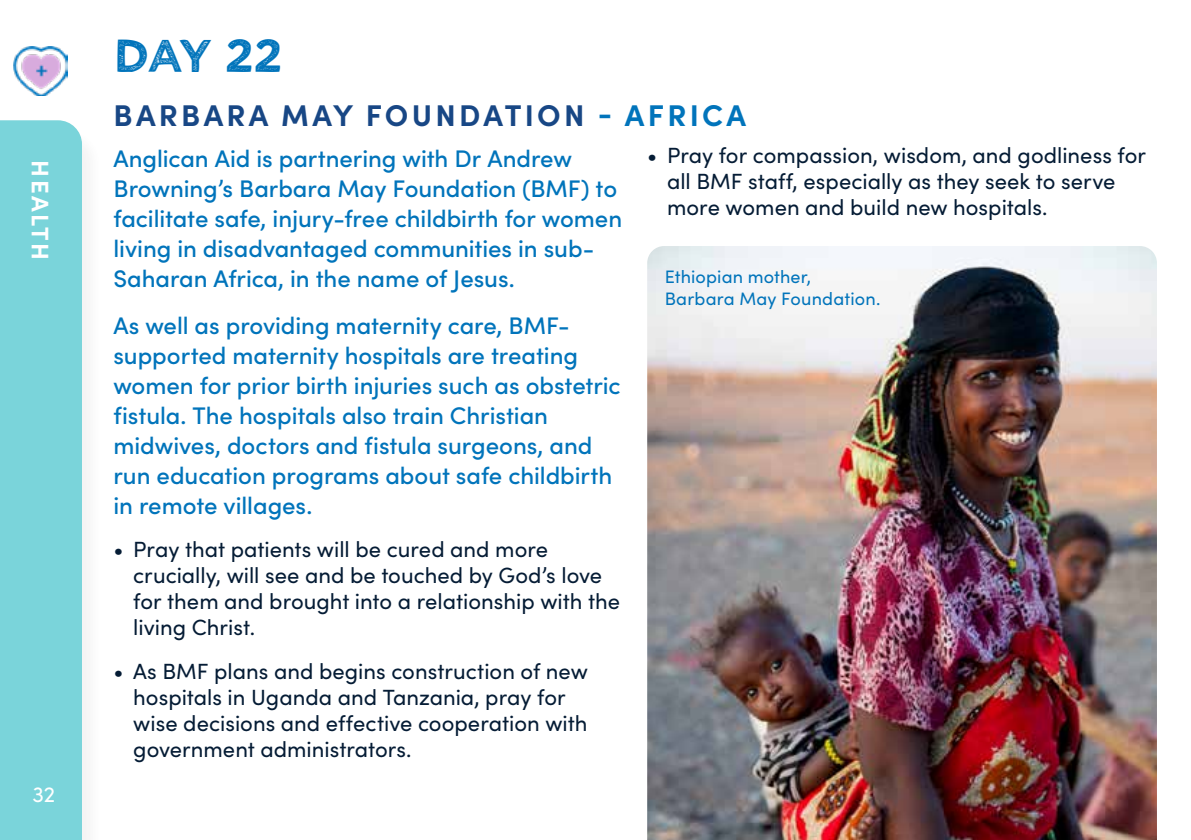
<style>
.page{position:relative;width:1191px;height:840px;background:#fff}
.page>*{position:absolute;margin:0;border:0;box-sizing:border-box;transform-origin:0 0}
.t1{font:46px "Wicked Grit";color:#0174bb}
.t2{font:700 30px "Sofia Pro";letter-spacing:.11em;color:#184785}
.t3{font:500 24px/30px "Sofia Pro";letter-spacing:-.005em;color:#0174bb}
.t4{font:700 24px "Sofia Pro";letter-spacing:.11em;color:#fff}
.t5{font:22px/26px "Sofia Pro";color:#051c35}
.t6{font:22px "Sofia Pro";color:#fff}
.t7{font:18px/22px "Sofia Pro";letter-spacing:.01em;color:#0174bb}
.s1{color:#0174bb}
</style>
<div class="page">
<div style="left:0;top:126px;width:104px;height:713px;background:#f9f9f9"></div>
<div style="left:0;top:120px;width:82px;height:719px;background:#7ad4da"></div>
<img style="left:13px;top:47px;width:55px;height:49px">
<img style="left:647px;top:246px;width:510px;height:593px">
<p class="t4" style="left:59px;top:160px;width:102px;rotate:90deg">HEALTH</p>
<p class="t6" style="left:32px;top:777px;width:24px">32</p>
<h1 class="t1" style="left:113px;top:26px;width:171px">DAY 22</h1>
<p class="t2" style="left:114px;top:92px;width:634px">BARBARA MAY FOUNDATION <span class="s1">- AFRICA</span></p>
<p class="t3" style="left:113px;top:142px;width:510px">Anglican Aid is partnering with Dr Andrew Browning’s Barbara May Foundation (BMF) to facilitate safe, injury-free childbirth for women living in disadvantaged communities in sub-Saharan Africa, in the name of Jesus.</p>
<p class="t3" style="left:113px;top:309px;width:509px">As well as providing maternity care, BMF&shy;supported maternity hospitals are treating women for prior birth injuries such as obstetric fistula. The hospitals also train Christian midwives, doctors and fistula surgeons, and run education programs about safe childbirth in remote villages.</p>
<p class="t5" style="left:133px;top:535px;width:488px;text-indent:-20px">• Pray that patients will be cured and more crucially, will see and be touched by God’s love for them and brought into a relationship with the living Christ.</p>
<p class="t5" style="left:133px;top:656px;width:456px;text-indent:-20px">• As BMF plans and begins construction of new hospitals in Uganda and Tanzania, pray for wise decisions and effective cooperation with government administrators.</p>
<p class="t5" style="left:667px;top:141px;width:480px;text-indent:-20px">• Pray for compassion, wisdom, and godliness for all BMF staff, especially as they seek to serve more women and build new hospitals.</p>
<p class="t7" style="left:664px;top:264px;width:217px">Ethiopian mother,<br>Barbara May Foundation.</p>
</div>
